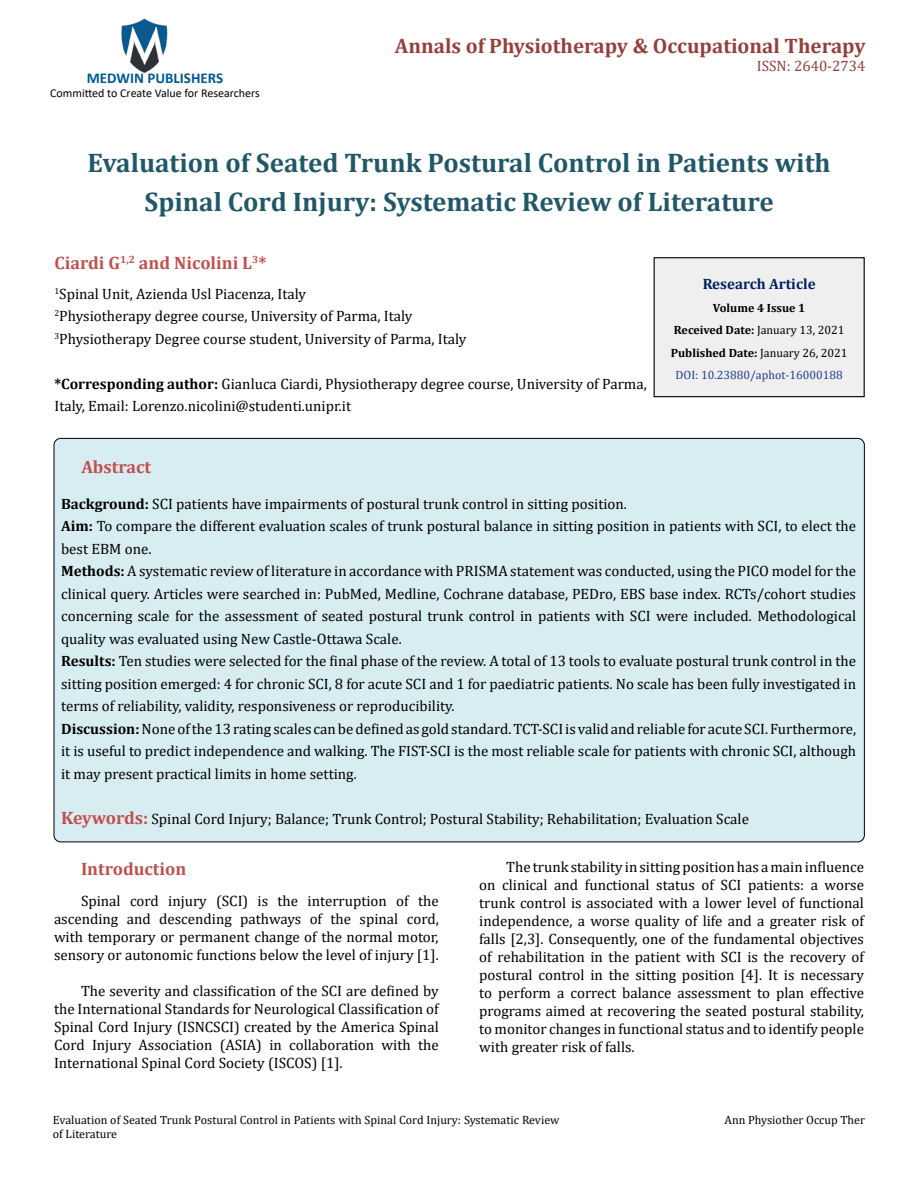
<style>
.page{position:relative;width:918px;height:1188px;background:#fff}
.page>*{position:absolute;margin:0;border:0;box-sizing:border-box;transform-origin:0 0}
.t1{font:700 27px/39px "Cambria";color:#215868;text-align:center}
.t2{font:700 21px "Cambria";color:#953f3c}
.t3{font:700 18px "Cambria";color:#c0504d}
.t4{font:15px/18px "Cambria";color:#000}
.t5{font:700 15px "Calibri";color:#005991}
.t6{font:700 15px "Cambria";color:#002060}
.t7{font:15px "Cambria";color:#953f3c}
.t8{font:12px/14.4px "Cambria";color:#000}
.t9{font:700 12px/22.5px "Cambria";color:#000;text-align:center}
.t10{font:12px "Calibri";color:#000}
.s1{font-weight:700}
.s2{font-weight:400}
.s3{font-weight:400;color:#25408f}
.s4{font-weight:700;font-size:18px;color:#c0504d}
</style>
<div class="page">
<img style="left:121px;top:18px;width:47px;height:55px">
<div style="left:654px;top:258px;width:210px;height:139px;background:#efefef"></div>
<div style="left:654px;top:257px;width:211px;height:140px;border:1px solid #000"></div>
<div style="left:54px;top:438px;width:810px;height:404px;background:#d8edf2;border-radius:7px"></div>
<p class="t5" style="left:87px;top:67px;width:138px">MEDWIN PUBLISHERS</p>
<p class="t10" style="left:50px;top:85px;width:211px">Committed to Create Value for Researchers</p>
<h2 class="t2" style="left:395px;top:31px;width:472px">Annals of Physiotherapy &amp; Occupational Therapy</h2>
<p class="t7" style="left:757px;top:57px;width:110px">ISSN: 2640-2734</p>
<h1 class="t1" style="left:87px;top:142px;width:745px">Evaluation of Seated Trunk Postural Control in Patients with<br>Spinal Cord Injury: Systematic Review of Literature</h1>
<p class="t3" style="left:54px;top:250px;width:214px">Ciardi G<sup>1,2</sup> and Nicolini L<sup>3</sup>*</p>
<p class="t4" style="left:54px;top:282px;width:414px;line-height:22.5px"><sup>1</sup>Spinal Unit, Azienda Usl Piacenza, Italy<br><sup>2</sup>Physiotherapy degree course, University of Parma, Italy<br><sup>3</sup>Physiotherapy Degree course student, University of Parma, Italy</p>
<p class="t4" style="left:54px;top:372px;width:594px;line-height:22.5px"><span class="s1">*Corresponding author:</span> Gianluca Ciardi, Physiotherapy degree course, University of Parma,<br>Italy, Email: Lorenzo.nicolini@studenti.unipr.it</p>
<p class="t6" style="left:703px;top:274px;width:114px">Research Article</p>
<p class="t9" style="left:671px;top:296px;width:178px">Volume 4 Issue 1<br>Received Date: <span class="s2">January 13, 2021<br></span>Published Date: <span class="s2">January 26, 2021<br></span><span class="s3">DOI: 10.23880/aphot-16000188</span></p>
<p class="t3" style="left:81px;top:454px;width:71px">Abstract</p>
<p class="t4" style="left:61px;top:492px;width:797px;line-height:22.5px"><span class="s1">Background:</span> SCI patients have impairments of postural trunk control in sitting position.<br><span class="s1">Aim:</span> To compare the different evaluation scales of trunk postural balance in sitting position in patients with SCI, to elect the best EBM one.<br><span class="s1">Methods:</span> A systematic review of literature in accordance with PRISMA statement was conducted, using the PICO model for the clinical query. Articles were searched in: PubMed, Medline, Cochrane database, PEDro, EBS base index. RCTs/cohort studies concerning scale for the assessment of seated postural trunk control in patients with SCI were included. Methodological quality was evaluated using New Castle-Ottawa Scale.<br><span class="s1">Results:</span> Ten studies were selected for the final phase of the review. A total of 13 tools to evaluate postural trunk control in the sitting position emerged: 4 for chronic SCI, 8 for acute SCI and 1 for paediatric patients. No scale has been fully investigated in terms of reliability, validity, responsiveness or reproducibility.<br><span class="s1">Discussion:</span> None of the 13 rating scales can be defined as gold standard. TCT-SCI is valid and reliable for acute SCI. Furthermore, it is useful to predict independence and walking. The FIST-SCI is the most reliable scale for patients with chronic SCI, although it may present practical limits in home setting.</p>
<p class="t4" style="left:61px;top:810px;width:689px"><span class="s4">Keywords:</span> Spinal Cord Injury; Balance; Trunk Control; Postural Stability; Rehabilitation; Evaluation Scale</p>
<p class="t3" style="left:81px;top:856px;width:107px">Introduction</p>
<p class="t4" style="left:54px;top:892px;width:386px;text-align:justify;text-indent:27px">Spinal cord injury (SCI) is the interruption of the ascending and descending pathways of the spinal cord, with temporary or permanent change of the normal motor, sensory or autonomic functions below the level of injury [1].</p>
<p class="t4" style="left:54px;top:982px;width:386px;text-align:justify;text-indent:27px">The severity and classification of the SCI are defined by the International Standards for Neurological Classification of Spinal Cord Injury (ISNCSCI) created by the America Spinal Cord Injury Association (ASIA) in collaboration with the International Spinal Cord Society (ISCOS) [1].</p>
<p class="t4" style="left:479px;top:858px;width:386px;text-align:justify;text-indent:27px">The trunk stability in sitting position has a main influence on clinical and functional status of SCI patients: a worse trunk control is associated with a lower level of functional independence, a worse quality of life and a greater risk of falls [2,3]. Consequently, one of the fundamental objectives of rehabilitation in the patient with SCI is the recovery of postural control in the sitting position [4]. It is necessary to perform a correct balance assessment to plan effective programs aimed at recovering the seated postural stability, to monitor changes in functional status and to identify people with greater risk of falls.</p>
<p class="t8" style="left:53px;top:1113px;width:508px">Evaluation of Seated Trunk Postural Control in Patients with Spinal Cord Injury: Systematic Review of Literature</p>
<p class="t8" style="left:725px;top:1113px;width:142px">Ann Physiother Occup Ther</p>
</div>
